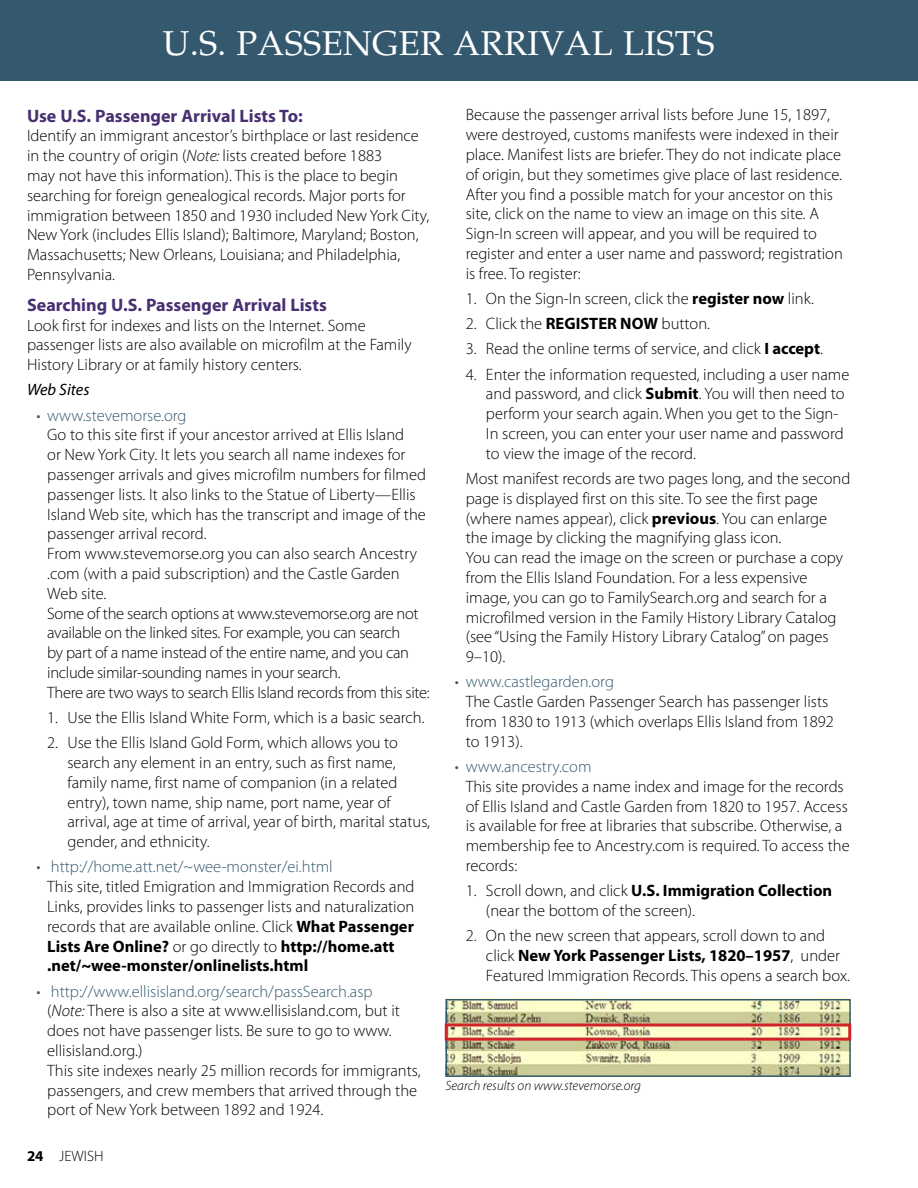
<style>
.page{position:relative;width:918px;height:1188px;background:#fff}
.page>*{position:absolute;margin:0;border:0;box-sizing:border-box;transform-origin:0 0}
.t1{font:34.5px "Palatino LT Std";letter-spacing:.01em;color:#fff}
.t2{font:700 18px "Myriad Pro";color:#472f71}
.t3{font:300 16.5px/19.8px "Myriad Pro";color:#000}
.t4{font:300 16.5px "Myriad Pro";color:#34596e}
.t5{font:italic 16.5px "Myriad Pro";color:#000}
.t6{font:300 15px "Myriad Pro";color:#000}
.t7{font:700 15px "Myriad Pro";color:#000}
.t8{font:italic 300 13.5px "Myriad Pro";color:#000}
.s1{font-style:italic}
.s2{font-weight:700}
.s3{color:#34596e}
</style>
<div class="page">
<div style="left:0;top:0;width:918px;height:81px;background:#34596e"></div>
<img style="left:449px;top:1002px;width:399px;height:72px">
<div style="left:446px;top:999px;width:405px;height:78px;border:2px solid #34596e"></div>
<div style="left:445px;top:1024px;width:406px;height:17px;border:3px solid #d2232a"></div>
<h1 class="t1" style="left:163px;top:23px;width:553px">u .s. PASSENGER ARRIVAL LISTS</h1>
<p class="t2" style="left:27px;top:104px;width:277px">Use U.S. Passenger Arrival Lists To:</p>
<p class="t3" style="left:27px;top:126px;width:404px">Identify an immigrant ancestor’s birthplace or last residence in the country of origin (<span class="s1">Note:</span> lists created before 1883<br>may not have this information). This is the place to begin searching for foreign genealogical records. Major ports for immigration between 1850 and 1930 included New York City, New York (includes Ellis Island); Baltimore, Maryland; Boston, Massachusetts; New Orleans, Louisiana; and Philadelphia, Pennsylvania.</p>
<p class="t2" style="left:27px;top:293px;width:301px">Searching U.S. Passenger Arrival Lists</p>
<p class="t3" style="left:27px;top:315px;width:386px">Look first for indexes and lists on the Internet. Some passenger lists are also available on microfilm at the Family<br>History Library or at family history centers.</p>
<p class="t5" style="left:27px;top:380px;width:64px">Web Sites</p>
<p class="t4" style="left:36px;top:405px;width:152px">• www.stevemorse.org</p>
<p class="t3" style="left:47px;top:425px;width:384px">Go to this site first if your ancestor arrived at Ellis Island<br>or New York City. It lets you search all name indexes for passenger arrivals and gives microfilm numbers for filmed passenger lists. It also links to the Statue of Liberty—Ellis Island Web site, which has the transcript and image of the passenger arrival record.<br>From www.stevemorse.org you can also search Ancestry .com (with a paid subscription) and the Castle Garden Web site.<br>Some of the search options at www.stevemorse.org are not available on the linked sites. For example, you can search<br>by part of a name instead of the entire name, and you can include similar-sounding names in your search.<br>There are two ways to search Ellis Island records from this site:</p>
<p class="t3" style="left:47px;top:707px;width:379px">1. Use the Ellis Island White Form, which is a basic search.</p>
<p class="t3" style="left:68px;top:733px;width:364px;text-indent:-20px">2. Use the Ellis Island Gold Form, which allows you to search any element in an entry, such as first name, family name, first name of companion (in a related entry), town name, ship name, port name, year of arrival, age at time of arrival, year of birth, marital status, gender, and ethnicity.</p>
<p class="t4" style="left:51px;top:857px;width:283px">http://home.att.net/~wee-monster/ei.html</p>
<p class="t3" style="left:47px;top:877px;width:369px">This site, titled Emigration and Immigration Records and Links, provides links to passenger lists and naturalization records that are available online. Click <span class="s2">What Passenger Lists Are Online?</span> or go directly to <span class="s2">http://home.att .net/~wee-monster/onlinelists.html</span></p>
<p class="t3" style="left:47px;top:981px;width:375px"><span class="s3">http://www.ellisisland.org/search/passSearch.asp<br></span>(<span class="s1">Note:</span> There is also a site at www.ellisisland.com, but it does not have passenger lists. Be sure to go to www. ellisisland.org.)<br>This site indexes nearly 25 million records for immigrants, passengers, and crew members that arrived through the port of New York between 1892 and 1924.</p>
<p class="t4" style="left:36px;top:857px;width:6px">•</p>
<p class="t4" style="left:36px;top:981px;width:6px">•</p>
<p class="t7" style="left:27px;top:1146px;width:9px">24</p>
<p class="t6" style="left:59px;top:1147px;width:46px">JEWISH</p>
<p class="t3" style="left:466px;top:105px;width:379px">Because the passenger arrival lists before June 15, 1897, were destroyed, customs manifests were indexed in their place. Manifest lists are briefer. They do not indicate place of origin, but they sometimes give place of last residence.<br>After you find a possible match for your ancestor on this site, click on the name to view an image on this site. A Sign-In screen will appear, and you will be required to register and enter a user name and password; registration is free. To register:</p>
<p class="t3" style="left:466px;top:288px;width:350px">1. On the Sign-In screen, click the <span class="s2">register now</span> link.</p>
<p class="t3" style="left:466px;top:314px;width:246px">2. Click the <span class="s2">REGISTER NOW</span> button.</p>
<p class="t3" style="left:466px;top:339px;width:359px">3. Read the online terms of service, and click <span class="s2">I accept</span>.</p>
<p class="t3" style="left:486px;top:364px;width:365px;text-indent:-20px">4. Enter the information requested, including a user name and password, and click <span class="s2">Submit</span>. You will then need to perform your search again. When you get to the Sign-In screen, you can enter your user name and password to view the image of the record.</p>
<p class="t3" style="left:466px;top:468px;width:386px">Most manifest records are two pages long, and the second page is displayed first on this site. To see the first page (where names appear), click <span class="s2">previous</span>. You can enlarge the image by clicking the magnifying glass icon.<br>You can read the image on the screen or purchase a copy from the Ellis Island Foundation. For a less expensive image, you can go to FamilySearch.org and search for a microfilmed version in the Family History Library Catalog (see “Using the Family History Library Catalog” on pages 9–10).</p>
<p class="t4" style="left:455px;top:672px;width:161px">• www.castlegarden.org</p>
<p class="t3" style="left:466px;top:692px;width:370px">The Castle Garden Passenger Search has passenger lists from 1830 to 1913 (which overlaps Ellis Island from 1892 to 1913).</p>
<p class="t4" style="left:455px;top:757px;width:138px">• www.ancestry.com</p>
<p class="t3" style="left:466px;top:776px;width:385px">This site provides a name index and image for the records of Ellis Island and Castle Garden from 1820 to 1957. Access is available for free at libraries that subscribe. Otherwise, a membership fee to Ancestry.com is required. To access the records:</p>
<p class="t3" style="left:486px;top:881px;width:348px;text-indent:-20px">1. Scroll down, and click <span class="s2">U.S. Immigration Collection </span>(near the bottom of the screen).</p>
<p class="t3" style="left:486px;top:926px;width:365px;text-indent:-20px">2. On the new screen that appears, scroll down to and click <span class="s2">New York Passenger Lists, 1820–1957</span>, under<br>Featured Immigration Records. This opens a search box.</p>
<p class="t8" style="left:446px;top:1078px;width:197px">Search results on www.stevemorse.org</p>
</div>
